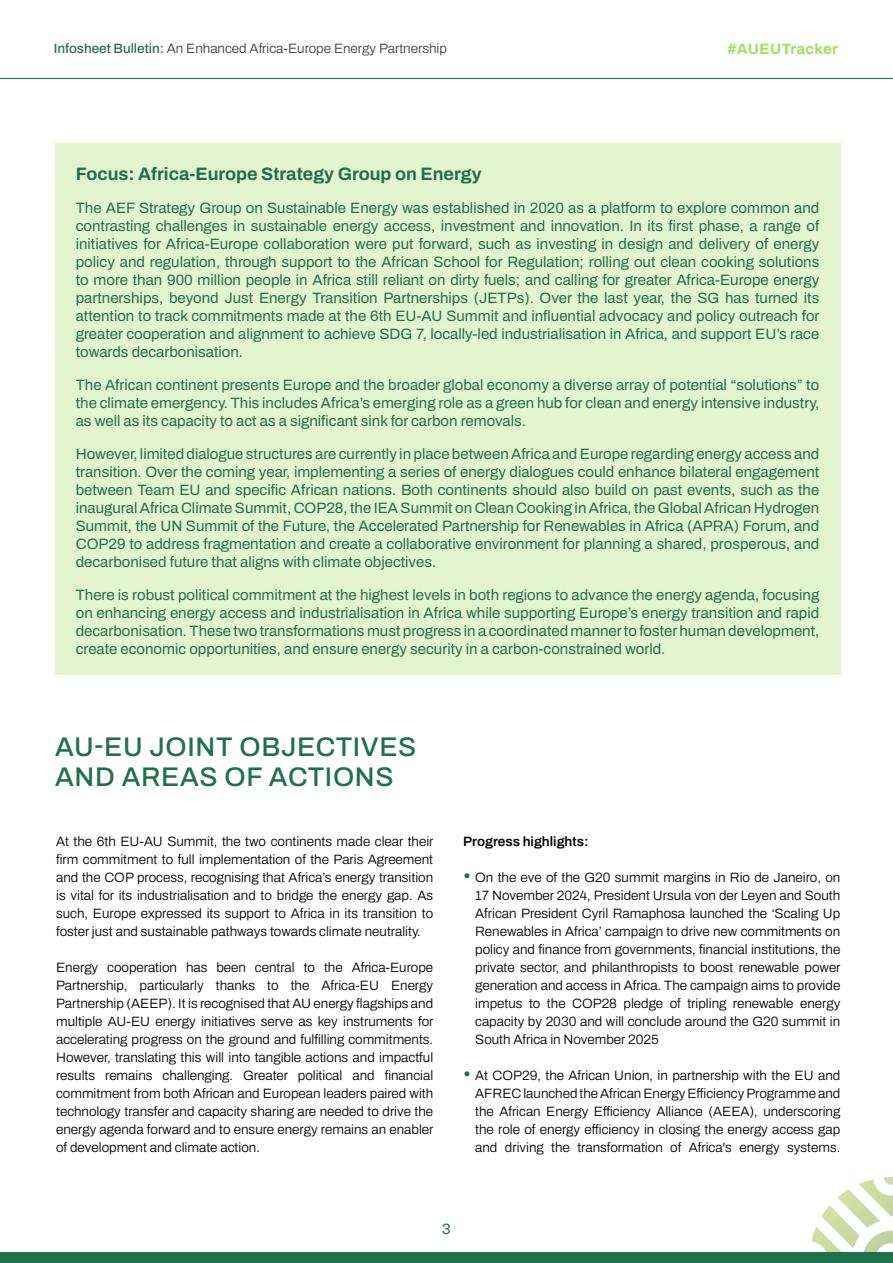
<style>
.page{position:relative;width:893px;height:1263px;background:#fff}
.page>*{position:absolute;margin:0;border:0;box-sizing:border-box;transform-origin:0 0}
.t1{font:500 27px/30px "Archivo";letter-spacing:.025em;color:#21704d}
.t2{font:700 18px "Archivo";color:#21704d}
.t3{font:15px/18px "Archivo";color:#21704d;text-align:justify}
.t4{font:700 15px "Archivo";letter-spacing:.025em;color:#a3de5e}
.t5{font:300 13.5px/18px "Archivo";color:#000;text-align:justify}
.t6{font:300 13.5px "Archivo";color:#3d3d3b}
.t7{font:600 13.5px "Archivo";color:#000}
.s1{font-weight:500;color:#21704d}
.s2{font-weight:700;font-size:18px;color:#1d714e}
</style>
<div class="page">
<img style="left:813px;top:1177px;width:80px;height:75px">
<div style="left:0;top:1252px;width:893px;height:11px;background:#21704d"></div>
<hr style="left:0;top:78px;width:893px;height:1px;background:#21704d">
<div style="left:55px;top:143px;width:785px;height:532px;background:#e3f5cf"></div>
<p class="t6" style="left:54px;top:38px;width:395px"><span class="s1">Infosheet Bulletin:</span> An Enhanced Africa-Europe Energy Partnership</p>
<p class="t4" style="left:727px;top:38px;width:112px">#AUEUTracker</p>
<p class="t2" style="left:76px;top:160px;width:407px">Focus: Africa-Europe Strategy Group on Energy</p>
<p class="t3" style="left:76px;top:198px;width:745px">The AEF Strategy Group on Sustainable Energy was established in 2020 as a platform to explore common and contrasting challenges in sustainable energy access, investment and innovation. In its first phase, a range of initiatives for Africa-Europe collaboration were put forward, such as investing in design and delivery of energy policy and regulation, through support to the African School for Regulation; rolling out clean cooking solutions to more than 900 million people in Africa still reliant on dirty fuels; and calling for greater Africa-Europe energy partnerships, beyond Just Energy Transition Partnerships (JETPs). Over the last year, the SG has turned its attention to track commitments made at the 6th EU-AU Summit and influential advocacy and policy outreach for greater cooperation and alignment to achieve SDG 7, locally-led industrialisation in Africa, and support EU’s race towards decarbonisation.</p>
<p class="t3" style="left:76px;top:375px;width:745px">The African continent presents Europe and the broader global economy a diverse array of potential “solutions” to the climate emergency. This includes Africa’s emerging role as a green hub for clean and energy intensive industry, as well as its capacity to act as a significant sink for carbon removals.</p>
<p class="t3" style="left:76px;top:444px;width:745px">However, limited dialogue structures are currently in place between Africa and Europe regarding energy access and transition. Over the coming year, implementing a series of energy dialogues could enhance bilateral engagement between Team EU and specific African nations. Both continents should also build on past events, such as the inaugural Africa Climate Summit, COP28, the IEA Summit on Clean Cooking in Africa, the Global African Hydrogen Summit, the UN Summit of the Future, the Accelerated Partnership for Renewables in Africa (APRA) Forum, and COP29 to address fragmentation and create a collaborative environment for planning a shared, prosperous, and decarbonised future that aligns with climate objectives.</p>
<p class="t3" style="left:76px;top:585px;width:745px">There is robust political commitment at the highest levels in both regions to advance the energy agenda, focusing on enhancing energy access and industrialisation in Africa while supporting Europe’s energy transition and rapid decarbonisation. These two transformations must progress in a coordinated manner to foster human development, create economic opportunities, and ensure energy security in a carbon-constrained world.</p>
<h1 class="t1" style="left:55px;top:732px;width:363px">AU-EU JOINT OBJECTIVES<br>AND AREAS OF ACTIONS</h1>
<p class="t5" style="left:56px;top:832px;width:379px">At the 6th EU-AU Summit, the two continents made clear their firm commitment to full implementation of the Paris Agreement and the COP process, recognising that Africa’s energy transition is vital for its industrialisation and to bridge the energy gap. As such, Europe expressed its support to Africa in its transition to foster just and sustainable pathways towards climate neutrality.</p>
<p class="t5" style="left:56px;top:958px;width:379px">Energy cooperation has been central to the Africa-Europe Partnership, particularly thanks to the Africa-EU Energy Partnership (AEEP). It is recognised that AU energy flagships and multiple AU-EU energy initiatives serve as key instruments for accelerating progress on the ground and fulfilling commitments.<br>However, translating this will into tangible actions and impactful results remains challenging. Greater political and financial commitment from both African and European leaders paired with technology transfer and capacity sharing are needed to drive the energy agenda forward and to ensure energy remains an enabler of development and climate action.</p>
<p class="t7" style="left:463px;top:831px;width:127px">Progress highlights:</p>
<p class="t5" style="left:475px;top:868px;width:367px;text-indent:-12px"><span class="s2">•</span> On the eve of the G20 summit margins in Rio de Janeiro, on 17 November 2024, President Ursula von der Leyen and South African President Cyril Ramaphosa launched the ‘Scaling Up Renewables in Africa’ campaign to drive new commitments on policy and finance from governments, financial institutions, the private sector, and philanthropists to boost renewable power generation and access in Africa. The campaign aims to provide impetus to the COP28 pledge of tripling renewable energy capacity by 2030 and will conclude around the G20 summit in South Africa in November 2025</p>
<p class="t5" style="left:475px;top:1066px;width:367px;text-indent:-12px"><span class="s2">•</span> At COP29, the African Union, in partnership with the EU and AFREC launched the African Energy Efficiency Programme and the African Energy Efficiency Alliance (AEEA), underscoring the role of energy efficiency in closing the energy access gap and driving the transformation of Africa's energy systems.</p>
<p class="t3" style="left:442px;top:1220px;width:10px">3</p>
</div>
